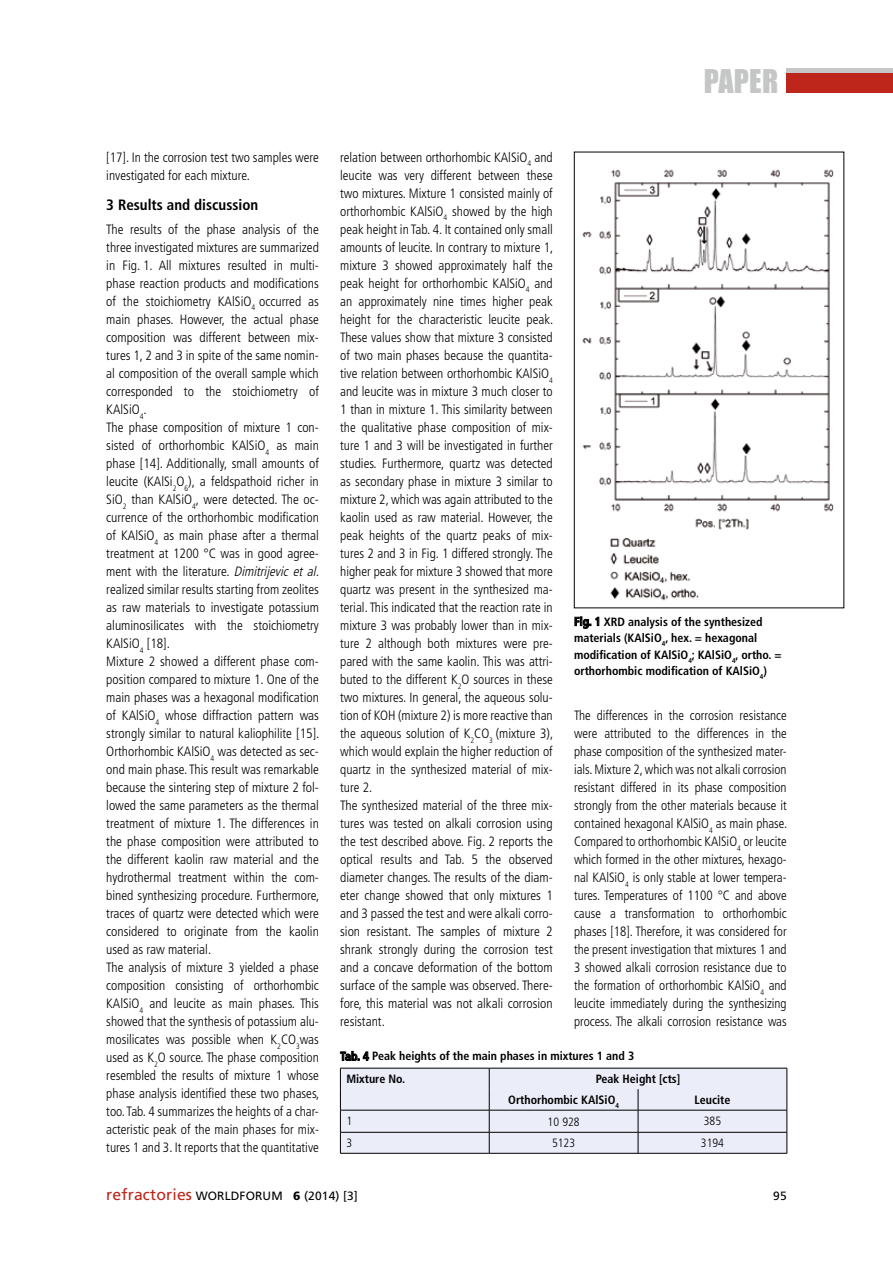
<style>
.page{position:relative;width:893px;height:1263px;background:#fff}
.page>*{position:absolute;margin:0;border:0;box-sizing:border-box;transform-origin:0 0}
.t1{font:30px "Impact";color:#c5c6c6}
.t2{font:700 condensed 15px "Frutiger";color:#000}
.t3{font:300 condensed 13.5px/18px "Frutiger";color:#000}
.t4{font:700 condensed 12px/16.5px "Frutiger";color:#000}
.t5{font:12px "Frutiger";letter-spacing:.01em;color:#000}
.t6{font:300 condensed 12px "Frutiger";color:#000}
.s1{font-style:italic}
.s2{font-size:15.75px;color:#be251b}
.s3{font-weight:900}
</style>
<div class="page">
<div style="left:787px;top:68px;width:106px;height:5px;background:#c5c6c6"></div>
<div style="left:787px;top:73px;width:106px;height:20px;background:#be251b"></div>
<svg style="left:575px;top:617px;width:24px;height:11px"></svg>
<img style="left:582px;top:169px;width:252px;height:361px">
<div style="left:574px;top:152px;width:270px;height:456px;border:1px solid #000"></div>
<svg style="left:340px;top:1051px;width:29px;height:10px"></svg>
<svg style="left:340px;top:1068px;width:448px;height:85px;background:#e1e3ed"></svg>
<hr style="left:340px;top:1153px;width:149px;height:1px;background:#000">
<hr style="left:489px;top:1153px;width:149px;height:1px;background:#000">
<hr style="left:638px;top:1153px;width:149px;height:1px;background:#000">
<img style="left:592px;top:529px;width:117px;height:72px">
<h1 class="t1" style="left:704px;top:62px;width:76px">PAPER</h1>
<p class="t3" style="left:106px;top:149px;width:214px">[17]. In the corrosion test two samples were investigated for each mixture.</p>
<p class="t2" style="left:106px;top:196px;width:154px">3 Results and discussion</p>
<p class="t3" style="left:106px;top:221px;width:217px">The results of the phase analysis of the three investigated mixtures are summarized in Fig. 1. All mixtures resulted in multi&shy;phase reaction products and modifications of the stoichiometry KAlSiO<sub>4</sub> occurred as main phases. However, the actual phase composition was different between mix&shy;tures 1, 2 and 3 in spite of the same nomin&shy;al composition of the overall sample which corresponded to the stoichiometry of KAlSiO<sub>4</sub>.<br>The phase composition of mixture 1 con&shy;sisted of orthorhombic KAlSiO<sub>4</sub> as main phase [14]. Additionally, small amounts of leucite (KAlSi<sub>2</sub>O<sub>6</sub>), a feldspathoid richer in SiO<sub>2</sub> than KAlSiO<sub>4</sub>, were detected. The oc&shy;currence of the orthorhombic modification of KAlSiO<sub>4</sub> as main phase after a thermal treatment at 1200 °C was in good agree&shy;ment with the literature. <span class="s1">Dimitrijevic et al. </span>realized similar results starting from zeolites as raw materials to investigate potassium aluminosilicates with the stoichiometry KAlSiO<sub>4</sub> [18].<br>Mixture 2 showed a different phase com&shy;position compared to mixture 1. One of the main phases was a hexagonal modification of KAlSiO<sub>4</sub> whose diffraction pattern was strongly similar to natural kaliophilite [15].<br>Orthorhombic KAlSiO<sub>4</sub> was detected as sec&shy;ond main phase. This result was remarkable because the sintering step of mixture 2 fol&shy;lowed the same parameters as the thermal treatment of mixture 1. The differences in the phase composition were attributed to the different kaolin raw material and the hydrothermal treatment within the com&shy;bined synthesizing procedure. Furthermore, traces of quartz were detected which were considered to originate from the kaolin used as raw material.<br>The analysis of mixture 3 yielded a phase composition consisting of orthorhombic KAlSiO<sub>4</sub> and leucite as main phases. This showed that the synthesis of potassium alu&shy;mosilicates was possible when K<sub>2</sub>CO<sub>3</sub>was used as K<sub>2</sub>O source. The phase composition resembled the results of mixture 1 whose phase analysis identified these two phases, too. Tab. 4 summarizes the heights of a char&shy;acteristic peak of the main phases for mix&shy;tures 1 and 3. It reports that the quantitative</p>
<p class="t3" style="left:340px;top:149px;width:215px">relation between orthorhombic KAlSiO<sub>4</sub> and leucite was very different between these two mixtures. Mixture 1 consisted mainly of orthorhombic KAlSiO<sub>4</sub> showed by the high peak height in Tab. 4. It contained only small amounts of leucite. In contrary to mixture 1, mixture 3 showed approximately half the peak height for orthorhombic KAlSiO<sub>4</sub> and an approximately nine times higher peak height for the characteristic leucite peak.<br>These values show that mixture 3 consisted of two main phases because the quantita&shy;tive relation between orthorhombic KAlSiO<sub>4 </sub>and leucite was in mixture 3 much closer to 1 than in mixture 1. This similarity between the qualitative phase composition of mix&shy;ture 1 and 3 will be investigated in further studies. Furthermore, quartz was detected as secondary phase in mixture 3 similar to mixture 2, which was again attributed to the kaolin used as raw material. However, the peak heights of the quartz peaks of mix&shy;tures 2 and 3 in Fig. 1 differed strongly. The higher peak for mixture 3 showed that more quartz was present in the synthesized ma&shy;terial. This indicated that the reaction rate in mixture 3 was probably lower than in mix&shy;ture 2 although both mixtures were pre&shy;pared with the same kaolin. This was attri&shy;buted to the different K<sub>2</sub>O sources in these two mixtures. In general, the aqueous solu&shy;tion of KOH (mixture 2) is more reactive than the aqueous solution of K<sub>2</sub>CO<sub>3</sub> (mixture 3), which would explain the higher reduction of quartz in the synthesized material of mix&shy;ture 2.<br>The synthesized material of the three mix&shy;tures was tested on alkali corrosion using the test described above. Fig. 2 reports the optical results and Tab. 5 the observed diameter changes. The results of the diam&shy;eter change showed that only mixtures 1 and 3 passed the test and were alkali corro&shy;sion resistant. The samples of mixture 2 shrank strongly during the corrosion test and a concave deformation of the bottom surface of the sample was observed. There&shy;fore, this material was not alkali corrosion resistant.</p>
<p class="t4" style="left:574px;top:613px;width:209px">Fig. 1 XRD analysis of the synthesized materials (KAlSiO<sub>4</sub>, hex. = hexagonal modification of KAlSiO<sub>4</sub>; KAlSiO<sub>4</sub>, ortho. = orthorhombic modification of KAlSiO<sub>4</sub>)</p>
<p class="t3" style="left:574px;top:707px;width:215px;text-align:justify">The differences in the corrosion resistance were attributed to the differences in the phase composition of the synthesized mater&shy;ials. Mixture 2, which was not alkali corrosion resistant differed in its phase composition strongly from the other materials because it contained hexagonal KAlSiO<sub>4</sub> as main phase.<br>Compared to orthorhombic KAlSiO<sub>4</sub> or leucite which formed in the other mixtures, hexago&shy;nal KAlSiO<sub>4</sub> is only stable at lower tempera&shy;tures. Temperatures of 1100 °C and above cause a transformation to orthorhombic phases [18]. Therefore, it was considered for the present investigation that mixtures 1 and 3 showed alkali corrosion resistance due to the formation of orthorhombic KAlSiO<sub>4</sub> and leucite immediately during the synthesizing process. The alkali corrosion resistance was</p>
<p class="t4" style="left:346px;top:1045px;width:289px;line-height:22.8px;text-indent:-6px">Tab. 4 Peak heights of the main phases in mixtures 1 and 3<br>Mixture No.</p>
<p class="t4" style="left:508px;top:1068px;width:174px;line-height:21px;text-indent:87px">Peak Height [cts]<br>Orthorhombic KAlSiO<sub>4</sub></p>
<p class="t4" style="left:694px;top:1092px;width:38px">Leucite</p>
<p class="t6" style="left:346px;top:1114px;width:7px">1</p>
<p class="t6" style="left:548px;top:1115px;width:34px">10 928</p>
<p class="t6" style="left:704px;top:1114px;width:19px">385</p>
<p class="t6" style="left:346px;top:1136px;width:7px">3</p>
<p class="t6" style="left:552px;top:1136px;width:25px">5123</p>
<p class="t6" style="left:701px;top:1136px;width:25px">3194</p>
<p class="t5" style="left:106px;top:1189px;width:253px"><span class="s2">refractories</span> WORLDFORUM <span class="s3">6</span> (2014) [3]</p>
<p class="t5" style="left:773px;top:1189px;width:15px">95</p>
</div>
